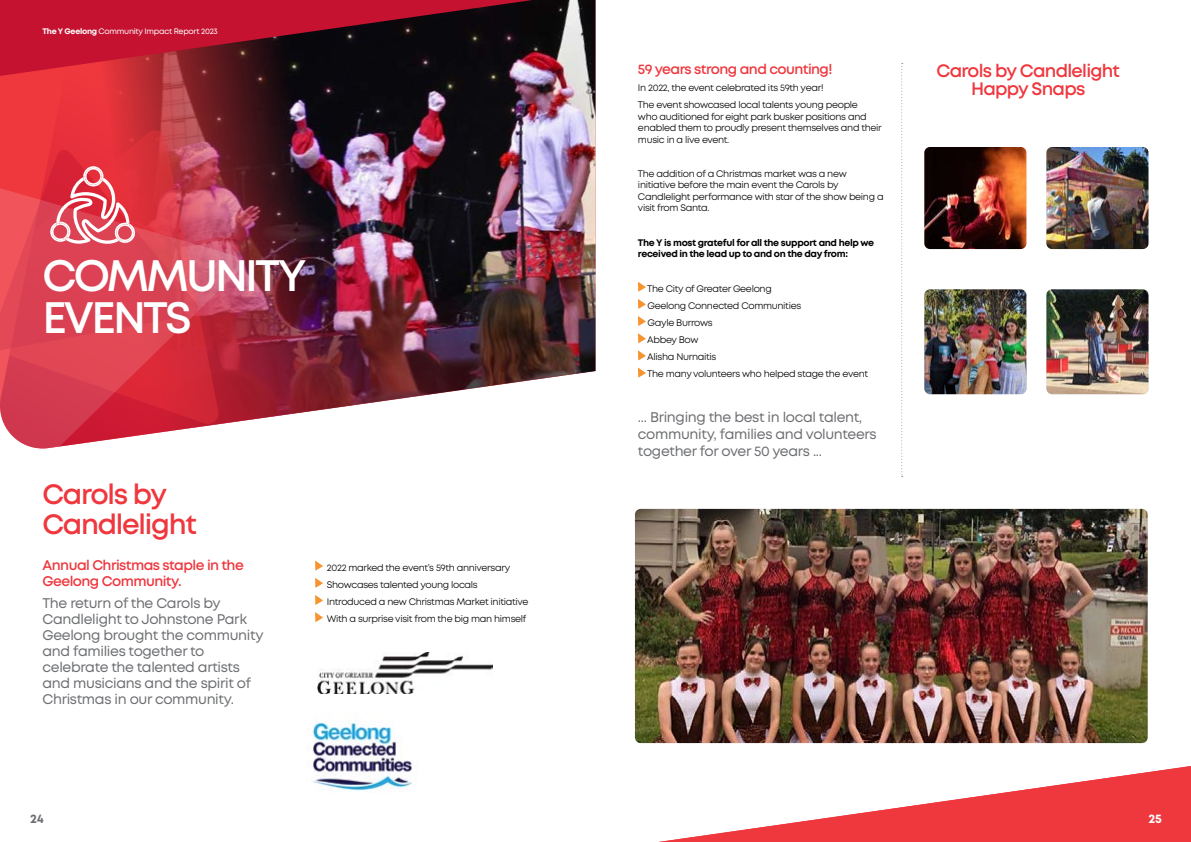
<style>
.page{position:relative;width:1191px;height:842px;background:#fff}
.page>*{position:absolute;margin:0;border:0;box-sizing:border-box;transform-origin:0 0}
.t1{font:600 44px/42px "Mont";letter-spacing:-.065em;color:#fff}
.t2{font:600 28px/30px "Mont";letter-spacing:-.045em;color:#ef373e}
.t3{font:600 18px/18px "Mont";letter-spacing:-.04em;color:#ef373e;text-align:center}
.t4{font:14px/16px "Mont";letter-spacing:-.025em;color:#6d6e71}
.t5{font:600 14px/16px "Mont";letter-spacing:-.04em;color:#ef373e}
.t6{font:700 12.5px "Mont";color:#6d6e71}
.t7{font:700 12.5px "Mont";color:#fff}
.t8{font:9.5px/17.2px "Mont";letter-spacing:-.035em;color:#000}
.t9{font:700 9.5px/11.5px "Mont";letter-spacing:-.035em;color:#000}
.t10{font:8px "Mont";letter-spacing:-.035em;color:#fff}
.s1{font-weight:700}
</style>
<div class="page">
<svg style="left:659px;top:766px;width:532px;height:76px"></svg>
<img style="left:0;top:0;width:595px;height:421px">
<svg style="left:0;top:130px;width:220px;height:43px;background:#d53a45"></svg>
<svg style="left:0;top:150px;width:200px;height:23px;background:#dd3640"></svg>
<svg style="left:0;top:173px;width:242px;height:276px;background:#d74758"></svg>
<svg style="left:315px;top:561px;width:8px;height:9px"></svg>
<svg style="left:315px;top:578px;width:8px;height:10px"></svg>
<svg style="left:315px;top:595px;width:8px;height:10px"></svg>
<svg style="left:315px;top:612px;width:8px;height:10px"></svg>
<img style="left:313px;top:718px;width:99px;height:73px">
<img style="left:318px;top:653px;width:174px;height:40px">
<svg style="left:901px;top:63px;width:1px;height:414px"></svg>
<img style="left:1046px;top:147px;width:102px;height:102px">
<img style="left:924px;top:147px;width:102px;height:102px">
<img style="left:924px;top:289px;width:102px;height:105px">
<img style="left:1046px;top:289px;width:102px;height:105px">
<svg style="left:638px;top:282px;width:8px;height:10px"></svg>
<svg style="left:638px;top:299px;width:8px;height:10px"></svg>
<svg style="left:638px;top:316px;width:8px;height:10px"></svg>
<svg style="left:638px;top:333px;width:8px;height:10px"></svg>
<svg style="left:638px;top:351px;width:8px;height:9px"></svg>
<svg style="left:638px;top:368px;width:8px;height:9px"></svg>
<img style="left:635px;top:509px;width:512px;height:234px">
<svg style="left:49px;top:166px;width:87px;height:78px"></svg>
<p class="t10" style="left:43px;top:26px;width:177px"><span class="s1">The Y Geelong</span> Community Impact Report 2023</p>
<h1 class="t1" style="left:43px;top:255px;width:266px">COMMUNITY<br>EVENTS</h1>
<h2 class="t2" style="left:43px;top:480px;width:156px">Carols by<br>Candlelight</h2>
<h3 class="t5" style="left:43px;top:557px;width:203px">Annual Christmas staple in the<br>Geelong Community.</h3>
<h3 class="t4" style="left:43px;top:595px;width:222px">The return of the Carols by<br>Candlelight to Johnstone Park<br>Geelong brought the community and families together to celebrate the talented artists and musicians and the spirit of<br>Christmas in our community.</h3>
<p class="t8" style="left:327px;top:559px;width:203px">2022 marked the event’s 59th anniversary Showcases talented young locals Introduced a new Christmas Market initiative With a surprise visit from the big man himself</p>
<h3 class="t5" style="left:638px;top:61px;width:196px">59 years strong and counting!</h3>
<p class="t8" style="left:638px;top:79px;width:221px">In 2022, the event celebrated its 59th year!<br>The event showcased local talents young people</p>
<p class="t8" style="left:638px;top:111px;width:245px;line-height:11.5px">who auditioned for eight park busker positions and enabled them to proudly present themselves and their music in a live event.</p>
<p class="t8" style="left:638px;top:168px;width:247px;line-height:11.5px">The addition of a Christmas market was a new initiative before the main event the Carols by Candlelight performance with star of the show being a visit from Santa.</p>
<p class="t9" style="left:638px;top:237px;width:238px">The Y is most grateful for all the support and help we received in the lead up to and on the day from:</p>
<p class="t8" style="left:647px;top:280px;width:222px">The City of Greater Geelong<br>Geelong Connected Communities<br>Gayle Burrows<br>Abbey Bow<br>Alisha Nurnaitis<br>The many volunteers who helped stage the event</p>
<h3 class="t4" style="left:638px;top:409px;width:240px;line-height:16.8px">... Bringing the best in local talent, community, families and volunteers together for over 50 years ...</h3>
<h3 class="t3" style="left:936px;top:61px;width:185px">Carols by Candlelight<br>Happy Snaps</h3>
<h3 class="t6" style="left:30px;top:810px;width:15px">24</h3>
<h3 class="t7" style="left:1148px;top:810px;width:15px">25</h3>
</div>
